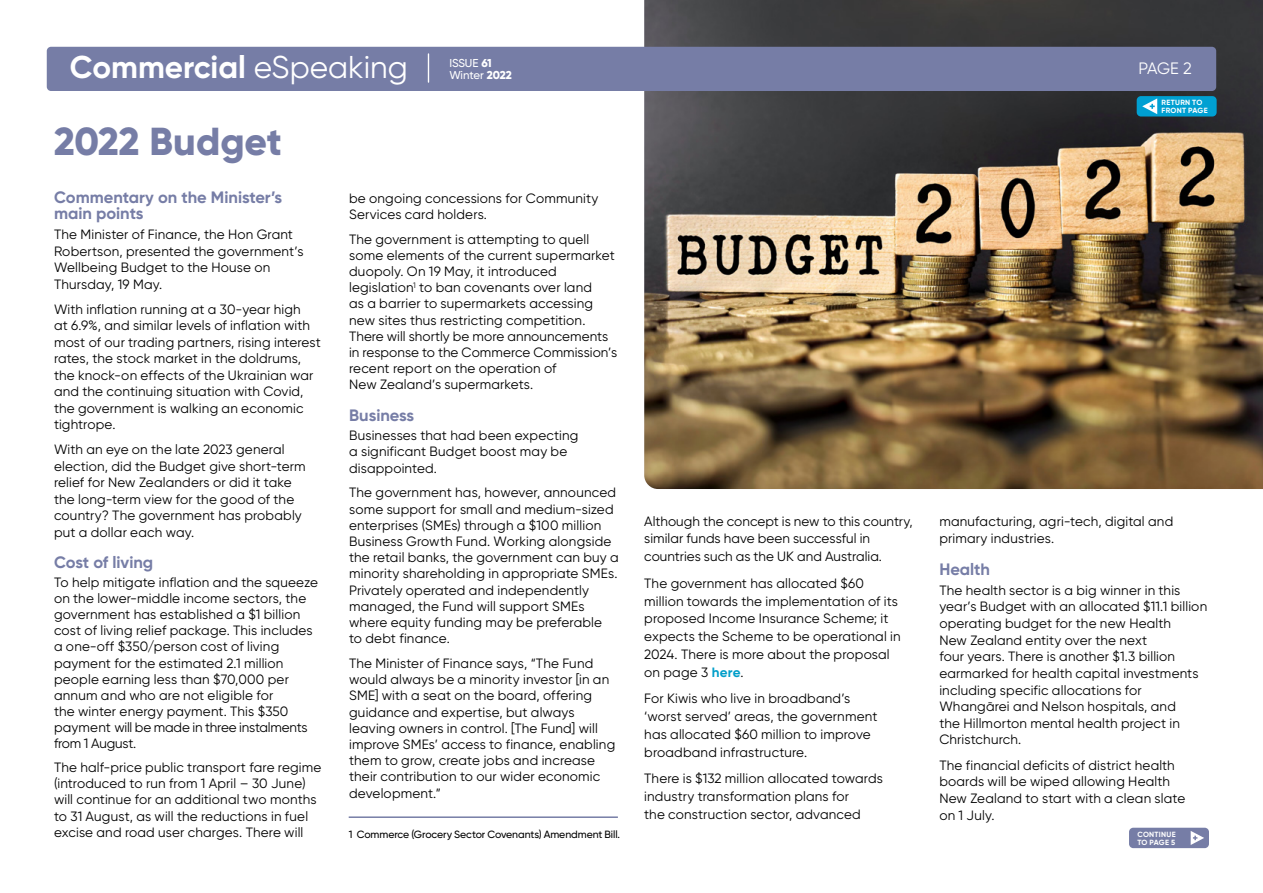
<style>
.page{position:relative;width:1263px;height:893px;background:#fff}
.page>*{position:absolute;margin:0;border:0;box-sizing:border-box;transform-origin:0 0}
.t1{font:800 39px "Gilroy";color:#767da6}
.t2{font:700 31.5px "Gilroy";color:#fff}
.t3{font:700 16.5px/16.5px "Gilroy";color:#767da6}
.t4{font:16.5px "Gilroy";color:#fff}
.t5{font:13.5px/16.2px "Gilroy";letter-spacing:.01em;color:#000}
.t6{font:500 11.4px/12.5px "Gilroy";color:#fff}
.t7{font:500 10.5px "Gilroy";letter-spacing:-.005em;color:#000}
.t8{font:700 7.5px/7.5px "Gilroy";letter-spacing:.035em;color:#fff}
.s1{font-weight:400}
.s2{font-weight:800}
.s3{font-weight:700;color:#009ec9}
</style>
<div class="page">
<img style="left:644px;top:0;width:619px;height:489px">
<div style="left:47px;top:47px;width:1169px;height:44px;background:#767da6;border-radius:4px"></div>
<svg style="left:428px;top:54px;width:1px;height:28px"></svg>
<div style="left:1137px;top:96px;width:79px;height:21px;background:#00a0d2;border-radius:4px"></div>
<svg style="left:1142px;top:98px;width:15px;height:16px"></svg>
<div style="left:1129px;top:828px;width:80px;height:20px;background:#767da6;border-radius:4px"></div>
<svg style="left:1191px;top:831px;width:13px;height:14px"></svg>
<hr style="left:349px;top:816px;width:269px;height:2px;background:#767da6">
<h2 class="t2" style="left:70px;top:48px;width:340px">Commercial <span class="s1">eSpeaking</span></h2>
<p class="t4" style="left:1138px;top:58px;width:55px">PAGE 2</p>
<p class="t6" style="left:449px;top:56px;width:64px">ISSUE <span class="s2">61<br></span>Winter <span class="s2">2022</span></p>
<h1 class="t1" style="left:54px;top:116px;width:229px">2022 Budget</h1>
<p class="t3" style="left:54px;top:189px;width:230px">Commentary on the Minister’s main points</p>
<p class="t5" style="left:54px;top:226px;width:251px">The Minister of Finance, the Hon Grant<br>Robertson, presented the government’s<br>Wellbeing Budget to the House on<br>Thursday, 19 May.</p>
<p class="t5" style="left:54px;top:300px;width:268px">With inflation running at a 30-year high<br>at 6.9%, and similar levels of inflation with most of our trading partners, rising interest rates, the stock market in the doldrums, the knock-on effects of the Ukrainian war and the continuing situation with Covid, the government is walking an economic tightrope.</p>
<p class="t5" style="left:54px;top:441px;width:253px">With an eye on the late 2023 general election, did the Budget give short-term relief for New Zealanders or did it take the long-term view for the good of the country? The government has probably put a dollar each way.</p>
<p class="t3" style="left:54px;top:554px;width:101px">Cost of living</p>
<p class="t5" style="left:54px;top:574px;width:265px">To help mitigate inflation and the squeeze on the lower-middle income sectors, the government has established a $1 billion cost of living relief package. This includes a one-off $350/person cost of living payment for the estimated 2.1 million people earning less than $70,000 per annum and who are not eligible for<br>the winter energy payment. This $350 payment will be made in three instalments from 1 August.</p>
<p class="t5" style="left:54px;top:759px;width:269px">The half-price public transport fare regime (introduced to run from 1 April – 30 June) will continue for an additional two months to 31 August, as will the reductions in fuel excise and road user charges. There will</p>
<p class="t8" style="left:1161px;top:99px;width:48px">RETURN TO<br>FRONT PAGE</p>
<p class="t5" style="left:349px;top:190px;width:251px">be ongoing concessions for Community<br>Services card holders.</p>
<p class="t5" style="left:349px;top:231px;width:269px">The government is attempting to quell some elements of the current supermarket duopoly. On 19 May, it introduced legislation<sup>1</sup> to ban covenants over land<br>as a barrier to supermarkets accessing new sites thus restricting competition.<br>There will shortly be more announcements in response to the Commerce Commission’s recent report on the operation of<br>New Zealand’s supermarkets.</p>
<p class="t3" style="left:349px;top:407px;width:66px">Business</p>
<p class="t5" style="left:349px;top:427px;width:231px">Businesses that had been expecting a significant Budget boost may be disappointed.</p>
<p class="t5" style="left:349px;top:484px;width:271px">The government has, however, announced some support for small and medium-sized enterprises (SMEs) through a $100 million Business Growth Fund. Working alongside the retail banks, the government can buy a minority shareholding in appropriate SMEs.<br>Privately operated and independently managed, the Fund will support SMEs where equity funding may be preferable<br>to debt finance.</p>
<p class="t5" style="left:349px;top:655px;width:268px">The Minister of Finance says, “The Fund would always be a minority investor [in an SME] with a seat on the board, offering guidance and expertise, but always leaving owners in control. [The Fund] will improve SMEs’ access to finance, enabling them to grow, create jobs and increase their contribution to our wider economic development.”</p>
<p class="t7" style="left:349px;top:827px;width:273px">1 Commerce (Grocery Sector Covenants) Amendment Bill.</p>
<p class="t5" style="left:644px;top:512px;width:270px;line-height:17.9px">Although the concept is new to this country, similar funds have been successful in countries such as the UK and Australia.</p>
<p class="t5" style="left:644px;top:574px;width:258px;line-height:17.9px">The government has allocated $60 million towards the implementation of its proposed Income Insurance Scheme; it expects the Scheme to be operational in 2024. There is more about the proposal on page 3 <span class="s3">here</span>.</p>
<p class="t5" style="left:644px;top:689px;width:235px;line-height:17.9px">For Kiwis who live in broadband’s ‘worst served’ areas, the government has allocated $60 million to improve broadband infrastructure.</p>
<p class="t5" style="left:644px;top:769px;width:240px;line-height:17.9px">There is $132 million allocated towards industry transformation plans for<br>the construction sector, advanced</p>
<p class="t5" style="left:939px;top:512px;width:235px;line-height:17.9px">manufacturing, agri-tech, digital and primary industries.</p>
<p class="t3" style="left:939px;top:561px;width:52px">Health</p>
<p class="t5" style="left:939px;top:581px;width:269px;line-height:16.6px">The health sector is a big winner in this year’s Budget with an allocated $11.1 billion operating budget for the new Health<br>New Zealand entity over the next<br>four years. There is another $1.3 billion earmarked for health capital investments including specific allocations for Whangārei and Nelson hospitals, and<br>the Hillmorton mental health project in Christchurch.</p>
<p class="t5" style="left:939px;top:756px;width:247px;line-height:16.6px">The financial deficits of district health boards will be wiped allowing Health<br>New Zealand to start with a clean slate on 1 July.</p>
<p class="t8" style="left:1137px;top:831px;width:40px">CONTINUE<br>TO PAGE 5</p>
</div>
